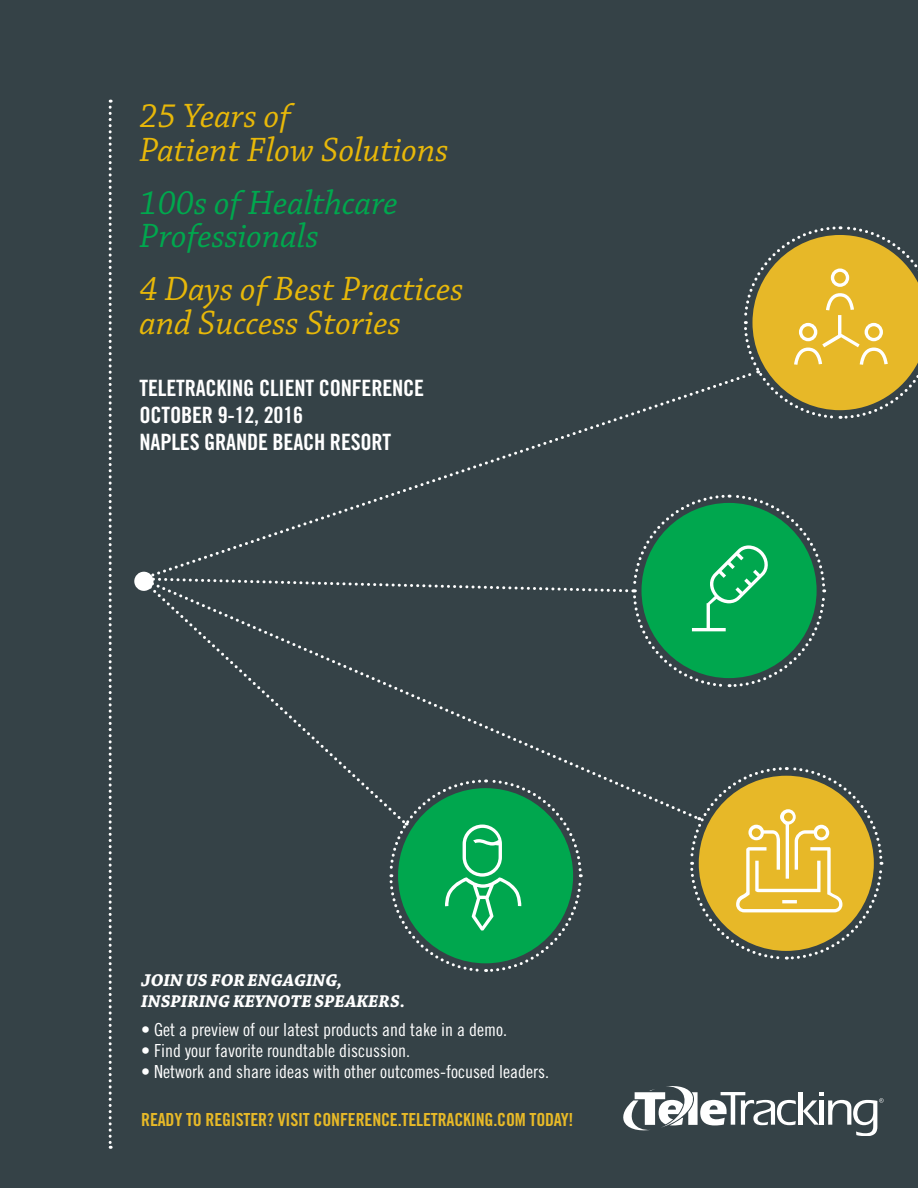
<style>
.page{position:relative;width:918px;height:1188px;background:#354247}
.page>*{position:absolute;margin:0;border:0;box-sizing:border-box;transform-origin:0 0}
.t1{font:italic 35.55px/33.2px "Chaparral Pro";color:#e8b809}
.t2{font:italic 35.55px/33.2px "Chaparral Pro";color:#00a84e}
.t3{font:22.5px/27px "Trade Gothic LT Std Bd Cn 20";letter-spacing:-.01em;color:#fff}
.t4{font:18px "Trade Gothic LT Std Cn 18";color:#fff}
.t5{font:18px "Trade Gothic LT Std Bd Cn 20";letter-spacing:-.01em;color:#e7b928}
.t6{font:italic 700 18px/21px "Chaparral Pro";letter-spacing:-.01em;color:#fff}
</style>
<div class="page">
<svg style="left:109px;top:100px;width:3px;height:1049px"></svg>
<svg style="left:397px;top:377px;width:343px;height:116px"></svg>
<svg style="left:408px;top:692px;width:281px;height:124px"></svg>
<svg style="left:258px;top:689px;width:150px;height:118px"></svg>
<div style="left:134px;top:572px;width:19px;height:19px;background:#fff;border-radius:50%"></div>
<hr style="left:799px;top:1092px;width:4px;height:33px;background:#fff">
<svg style="left:623px;top:1086px;width:173px;height:45px"></svg>
<svg style="left:803px;top:1092px;width:81px;height:44px"></svg>
<svg style="left:742px;top:226px;width:176px;height:193px"></svg>
<svg style="left:141px;top:493px;width:686px;height:196px"></svg>
<svg style="left:388px;top:778px;width:195px;height:194px"></svg>
<svg style="left:689px;top:767px;width:195px;height:193px"></svg>
<h1 class="t1" style="left:140px;top:101px;width:310px">25 Years of<br>Patient Flow Solutions</h1>
<h1 class="t2" style="left:140px;top:188px;width:260px">100s of Healthcare<br>Professionals</h1>
<h1 class="t1" style="left:140px;top:274px;width:326px">4 Days of Best Practices and Success Stories</h1>
<p class="t3" style="left:140px;top:374px;width:286px">TELETRACKING CLIENT CONFERENCE<br>OCTOBER 9-12, 2016<br>NAPLES GRANDE BEACH RESORT</p>
<p class="t6" style="left:141px;top:971px;width:266px">JOIN US FOR ENGAGING,<br>INSPIRING KEYNOTE SPEAKERS.</p>
<p class="t4" style="left:141px;top:1019px;width:367px">• Get a preview of our latest products and take in a demo.</p>
<p class="t4" style="left:141px;top:1040px;width:270px">• Find your favorite roundtable discussion.</p>
<p class="t4" style="left:141px;top:1061px;width:409px">• Network and share ideas with other outcomes-focused leaders.</p>
<p class="t5" style="left:141px;top:1109px;width:434px">READY TO REGISTER? VISIT CONFERENCE.TELETRACKING.COM TODAY!</p>
</div>
